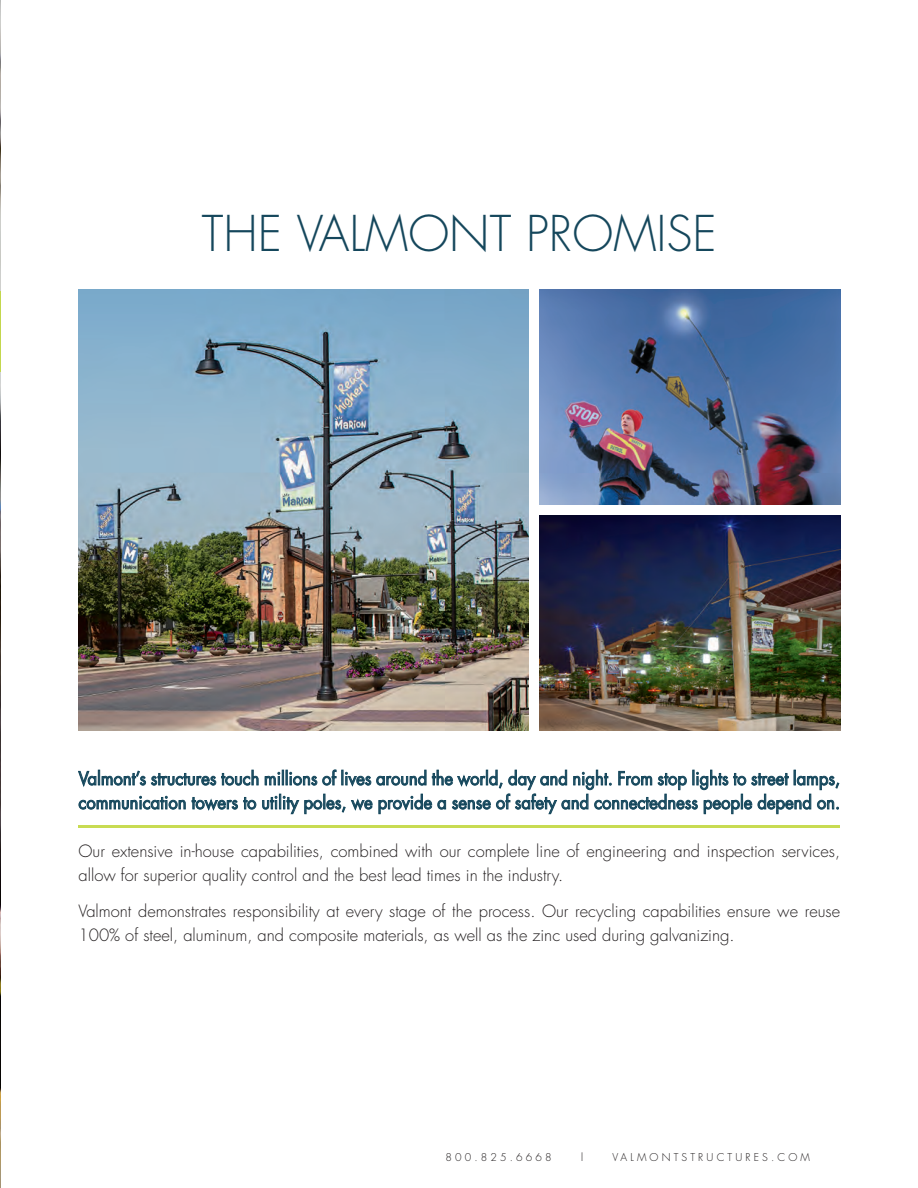
<style>
.page{position:relative;width:918px;height:1188px;background:#fff}
.page>*{position:absolute;margin:0;border:0;box-sizing:border-box;transform-origin:0 0}
.t1{font:300 48px "Futura";color:#15475c}
.t2{font:18px/24px "Futura";color:#15475c;scale:.92 1}
.t3{font:300 16.5px/24px "Futura";color:#231f20}
.t4{font:300 10.5px "Futura";letter-spacing:.3em;color:#231f20}
</style>
<div class="page">
<img style="left:0;top:0;width:1px;height:1188px">
<hr style="left:0;top:291px;width:1px;height:81px;background:#c2d83f">
<img style="left:79px;top:290px;width:449px;height:440px">
<img style="left:540px;top:290px;width:300px;height:215px">
<img style="left:540px;top:516px;width:300px;height:214px">
<svg style="left:78px;top:770px;width:761px;height:44px"></svg>
<hr style="left:79px;top:826px;width:761px;height:2px;background:#c2d83f">
<h1 class="t1" style="left:202px;top:202px;width:517px">THE VALMONT PROMISE</h1>
<p class="t2" style="left:79px;top:766px;width:829px">Valmont’s structures touch millions of lives around the world, day and night. From stop lights to street lamps, communication towers to utility poles, we provide a sense of safety and connectedness people depend on.</p>
<p class="t3" style="left:79px;top:839px;width:763px">Our extensive in-house capabilities, combined with our complete line of engineering and inspection services, allow for superior quality control and the best lead times in the industry.</p>
<p class="t3" style="left:79px;top:899px;width:763px">Valmont demonstrates responsibility at every stage of the process. Our recycling capabilities ensure we reuse<br>100% of steel, aluminum, and composite materials, as well as the zinc used during galvanizing.</p>
<p class="t4" style="left:445px;top:1150px;width:108px">800.825.6668</p>
<p class="t4" style="left:581px;top:1150px;width:5px">|</p>
<p class="t4" style="left:613px;top:1150px;width:199px">VALMONTSTRUCTURES.COM</p>
</div>
